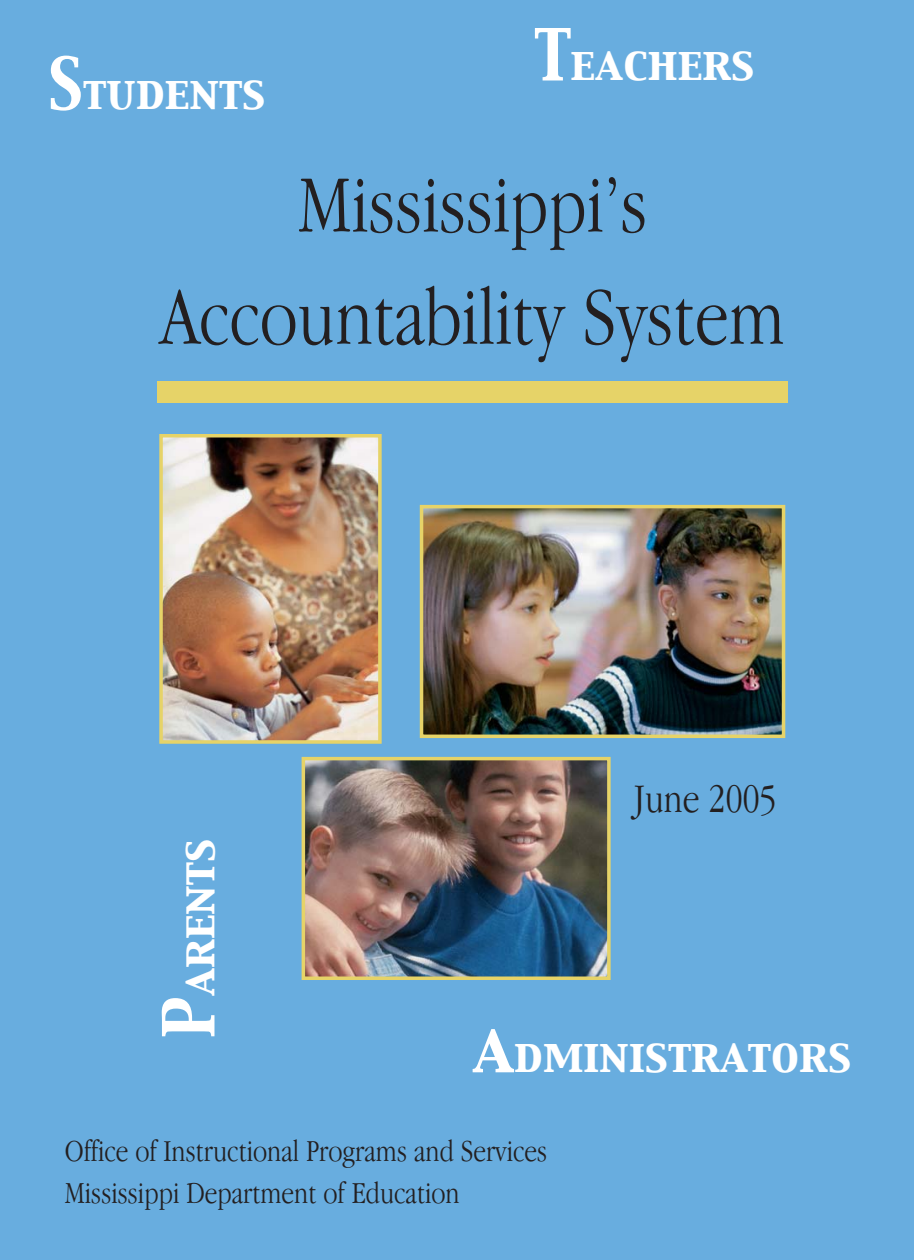
<style>
.page{position:relative;width:914px;height:1260px;background:#68addf}
.page>*{position:absolute;margin:0;border:0;box-sizing:border-box;transform-origin:0 0}
.t1{font:300 condensed 84px/112.2px "Garamond";color:#231f20;text-align:center}
.t2{font:42px "Capitals";color:#fff}
.t3{font:300 condensed 42px "Garamond";color:#231f20}
.t4{font:300 condensed 31.5px/42px "Garamond";color:#231f20}
.s1{font-size:63px}
</style>
<div class="page">
<div style="left:158px;top:381px;width:630px;height:21px;background:#e6d368"></div>
<img style="left:164px;top:439px;width:212px;height:300px">
<div style="left:159px;top:434px;width:222px;height:310px;border:4px solid #e6d368"></div>
<img style="left:425px;top:510px;width:355px;height:223px">
<div style="left:420px;top:505px;width:365px;height:233px;border:4px solid #e6d368"></div>
<img style="left:306px;top:762px;width:299px;height:213px">
<div style="left:301px;top:757px;width:309px;height:223px;border:4px solid #e6d368"></div>
<h2 class="t2" style="left:48px;top:70px;width:219px"><span class="s1">S</span>tudents</h2>
<h2 class="t2" style="left:535px;top:41px;width:221px"><span class="s1">T</span>eachers</h2>
<h1 class="t1" style="left:160px;top:156px;width:626px">Mississippi’s<br>Accountability System</h1>
<h2 class="t2" style="left:175px;top:1038px;width:201px;rotate:-90deg"><span class="s1">P</span>arents</h2>
<h2 class="t3" style="left:634px;top:783px;width:144px">June 2005</h2>
<h2 class="t2" style="left:472px;top:1033px;width:381px"><span class="s1">a</span>dministrators</h2>
<p class="t4" style="left:65px;top:1133px;width:484px">Office of Instructional Programs and Services<br>Mississippi Department of Education</p>
</div>
